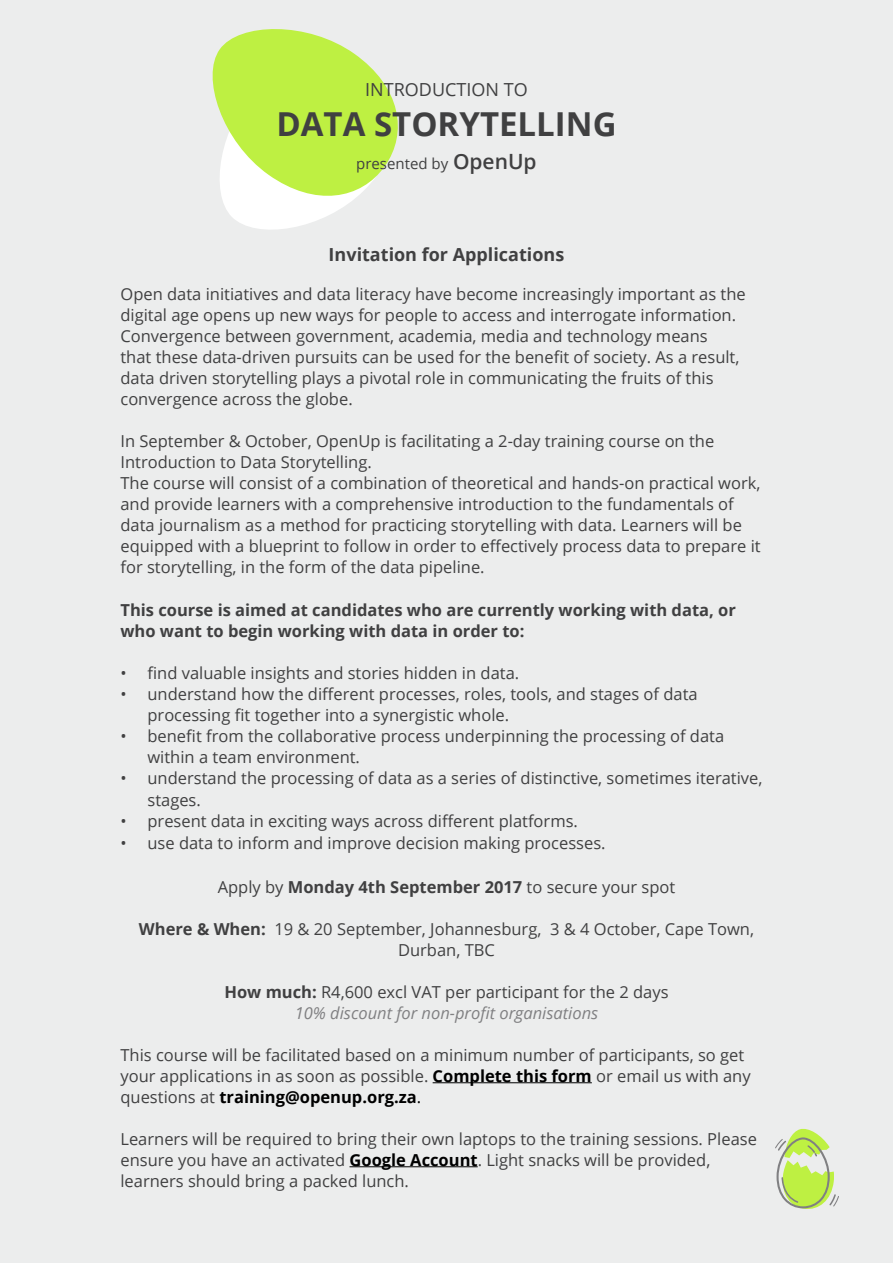
<style>
.page{position:relative;width:893px;height:1263px;background:#eceded}
.page>*{position:absolute;margin:0;border:0;box-sizing:border-box;transform-origin:0 0}
.t1{font:700 33px "Open Sans";color:#404041}
.t2{font:700 18px "Open Sans";color:#404041}
.t3{font:18px "Open Sans";color:#404041}
.t4{font:16.5px/21px "Open Sans";color:#404041}
.t5{font:700 16.5px/21px "Open Sans";color:#404041}
.t6{font:italic 16.5px "Open Sans";color:#808082}
.t7{font:15px "Open Sans";color:#404041}
.s1{font-weight:600;font-size:21px}
.s2{font-weight:700}
.s3{font-weight:700;color:#000}
.s4{color:#000}
</style>
<div class="page">
<svg style="left:212px;top:29px;width:186px;height:201px"></svg>
<hr style="left:433px;top:1082px;width:159px;height:1px;background:#000">
<hr style="left:349px;top:1166px;width:129px;height:1px;background:#000">
<svg style="left:775px;top:1128px;width:64px;height:81px"></svg>
<p class="t3" style="left:365px;top:78px;width:164px">INTRODUCTION TO</p>
<p class="t1" style="left:276px;top:101px;width:342px">DATA STORYTELLING</p>
<p class="t7" style="left:356px;top:154px;width:182px">presented by <span class="s1">OpenUp</span></p>
<p class="t2" style="left:329px;top:242px;width:237px">Invitation for Applications</p>
<p class="t4" style="left:120px;top:283px;width:627px">Open data initiatives and data literacy have become increasingly important as the digital age opens up new ways for people to access and interrogate information.</p>
<p class="t4" style="left:120px;top:325px;width:620px">Convergence between government, academia, media and technology means that these data-driven pursuits can be used for the benefit of society. As a result, data driven storytelling plays a pivotal role in communicating the fruits of this convergence across the globe.</p>
<p class="t4" style="left:120px;top:430px;width:595px">In September &amp; October, OpenUp is facilitating a 2-day training course on the<br>Introduction to Data Storytelling.</p>
<p class="t4" style="left:120px;top:472px;width:642px">The course will consist of a combination of theoretical and hands-on practical work, and provide learners with a comprehensive introduction to the fundamentals of data journalism as a method for practicing storytelling with data. Learners will be equipped with a blueprint to follow in order to effectively process data to prepare it for storytelling, in the form of the data pipeline.</p>
<p class="t5" style="left:120px;top:599px;width:617px">This course is aimed at candidates who are currently working with data, or who want to begin working with data in order to:</p>
<p class="t4" style="left:120px;top:662px;width:400px">• find valuable insights and stories hidden in data.</p>
<p class="t4" style="left:147px;top:683px;width:552px;text-indent:-27px">• understand how the different processes, roles, tools, and stages of data processing fit together into a synergistic whole.</p>
<p class="t4" style="left:147px;top:725px;width:578px;text-indent:-27px">• benefit from the collaborative process underpinning the processing of data within a team environment.</p>
<p class="t4" style="left:147px;top:767px;width:617px;text-indent:-27px">• understand the processing of data as a series of distinctive, sometimes iterative, stages.</p>
<p class="t4" style="left:120px;top:809px;width:459px">• present data in exciting ways across different platforms.</p>
<p class="t4" style="left:120px;top:832px;width:487px">• use data to inform and improve decision making processes.</p>
<p class="t4" style="left:218px;top:875px;width:459px">Apply by <span class="s2">Monday 4th September 2017</span> to secure your spot</p>
<p class="t4" style="left:139px;top:917px;width:617px"><span class="s2">Where &amp; When:</span> 19 &amp; 20 September, Johannesburg, 3 &amp; 4 October, Cape Town,</p>
<p class="t4" style="left:398px;top:938px;width:98px">Durban, TBC</p>
<p class="t4" style="left:224px;top:980px;width:446px"><span class="s2">How much:</span> R4,600 excl VAT per participant for the 2 days</p>
<p class="t6" style="left:295px;top:1001px;width:305px">10% discount for non-profit organisations</p>
<p class="t4" style="left:120px;top:1043px;width:632px">This course will be facilitated based on a minimum number of participants, so get your applications in as soon as possible. <span class="s3">Complete this form</span> or email us with any questions at <span class="s3">training@openup.org.za</span><span class="s4">.</span></p>
<p class="t4" style="left:120px;top:1127px;width:638px">Learners will be required to bring their own laptops to the training sessions. Please ensure you have an activated <span class="s3">Google Account</span>. Light snacks will be provided, learners should bring a packed lunch.</p>
</div>
